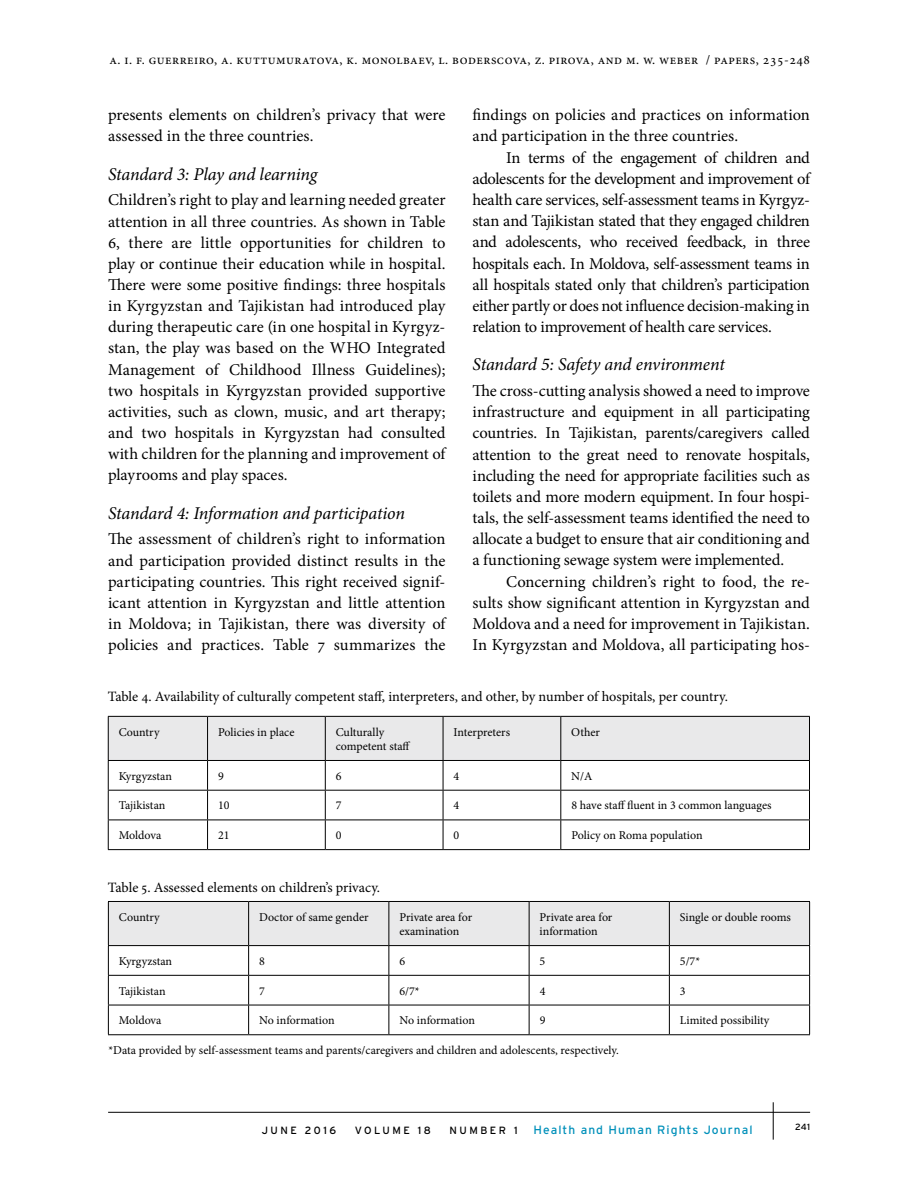
<style>
.page{position:relative;width:918px;height:1188px;background:#fff}
.page>*{position:absolute;margin:0;border:0;box-sizing:border-box;transform-origin:0 0}
.t1{font:italic 18px "Minion Pro";letter-spacing:-.01em;color:#000}
.t2{font:16.5px/21.1px "Minion Pro";letter-spacing:-.015em;color:#000;text-align:justify}
.t3{font:14.25px "Minion Pro";letter-spacing:-.01em;color:#000}
.t4{font:13.5px "Minion Pro";letter-spacing:.035em;color:#000}
.t5{font:12px/14.4px "Minion Pro";letter-spacing:-.005em;color:#000}
.t6{font:12px "Interstate";letter-spacing:.09em;color:#0090ba}
.t7{font:10.5px "Interstate";letter-spacing:.24em;color:#000}
.t8{font:9px "Interstate";color:#000}
.s1{font-size:10.5px;color:#000}
</style>
<div class="page">
<hr style="left:108px;top:1112px;width:702px;height:1px;background:#000">
<hr style="left:773px;top:1102px;width:1px;height:38px;background:#000">
<svg style="left:108px;top:716px;width:702px;height:133px"></svg>
<hr style="left:108px;top:849px;width:100px;height:1px;background:#000">
<hr style="left:208px;top:849px;width:117px;height:1px;background:#000">
<hr style="left:325px;top:849px;width:118px;height:1px;background:#000">
<hr style="left:443px;top:849px;width:118px;height:1px;background:#000">
<hr style="left:561px;top:849px;width:249px;height:1px;background:#000">
<svg style="left:108px;top:901px;width:702px;height:133px"></svg>
<hr style="left:108px;top:1034px;width:141px;height:1px;background:#000">
<hr style="left:249px;top:1034px;width:140px;height:1px;background:#000">
<hr style="left:389px;top:1034px;width:140px;height:1px;background:#000">
<hr style="left:529px;top:1034px;width:140px;height:1px;background:#000">
<hr style="left:669px;top:1034px;width:141px;height:1px;background:#000">
<p class="t4" style="left:109px;top:50px;width:702px">A. I. F. Guerreiro, A. Kuttumuratova, K. Monolbaev, L. Boderscova, Z. Pirova, and M. W. Weber / papers, 235-248</p>
<p class="t2" style="left:108px;top:105px;width:339px">presents elements on children’s privacy that were assessed in the three countries.</p>
<p class="t1" style="left:108px;top:162px;width:211px">Standard 3: Play and learning</p>
<p class="t2" style="left:108px;top:190px;width:340px">Children’s right to play and learning needed greater attention in all three countries. As shown in Table 6, there are little opportunities for children to play or continue their education while in hospital.<br>There were some positive findings: three hospitals in Kyrgyzstan and Tajikistan had introduced play during therapeutic care (in one hospital in Kyrgyz&shy;stan, the play was based on the WHO Integrated Management of Childhood Illness Guidelines); two hospitals in Kyrgyzstan provided supportive activities, such as clown, music, and art therapy; and two hospitals in Kyrgyzstan had consulted with children for the planning and improvement of playrooms and play spaces.</p>
<p class="t1" style="left:108px;top:501px;width:299px">Standard 4: Information and participation</p>
<p class="t2" style="left:108px;top:529px;width:341px">The assessment of children’s right to information and participation provided distinct results in the participating countries. This right received signif&shy;icant attention in Kyrgyzstan and little attention in Moldova; in Tajikistan, there was diversity of policies and practices. Table 7 summarizes the</p>
<p class="t2" style="left:473px;top:104px;width:339px">findings on policies and practices on information and participation in the three countries.</p>
<p class="t2" style="left:473px;top:147px;width:341px;text-indent:34px">In terms of the engagement of children and adolescents for the development and improvement of health care services, self-assessment teams in Kyrgyz&shy;stan and Tajikistan stated that they engaged children and adolescents, who received feedback, in three hospitals each. In Moldova, self-assessment teams in all hospitals stated only that children’s participation either partly or does not influence decision‐making in relation to improvement of health care services.</p>
<p class="t1" style="left:472px;top:352px;width:254px">Standard 5: Safety and environment</p>
<p class="t2" style="left:472px;top:380px;width:339px">The cross-cutting analysis showed a need to improve infrastructure and equipment in all participating countries. In Tajikistan, parents/caregivers called attention to the great need to renovate hospitals, including the need for appropriate facilities such as toilets and more modern equipment. In four hospi&shy;tals, the self-assessment teams identified the need to allocate a budget to ensure that air conditioning and a functioning sewage system were implemented.</p>
<p class="t2" style="left:472px;top:571px;width:339px;text-indent:34px">Concerning children’s right to food, the re&shy;sults show significant attention in Kyrgyzstan and Moldova and a need for improvement in Tajikistan.<br>In Kyrgyzstan and Moldova, all participating hos-</p>
<p class="t3" style="left:108px;top:687px;width:622px">Table 4. Availability of culturally competent staff, interpreters, and other, by number of hospitals, per country.</p>
<p class="t5" style="left:119px;top:725px;width:43px">Country</p>
<p class="t5" style="left:218px;top:725px;width:78px">Policies in place</p>
<p class="t5" style="left:336px;top:725px;width:76px">Culturally competent staff</p>
<p class="t5" style="left:454px;top:725px;width:58px">Interpreters</p>
<p class="t5" style="left:571px;top:725px;width:30px">Other</p>
<p class="t5" style="left:119px;top:769px;width:55px">Kyrgyzstan</p>
<p class="t5" style="left:218px;top:769px;width:7px">9</p>
<p class="t5" style="left:336px;top:769px;width:7px">6</p>
<p class="t5" style="left:454px;top:769px;width:7px">4</p>
<p class="t5" style="left:571px;top:769px;width:23px">N/A</p>
<p class="t5" style="left:119px;top:798px;width:48px">Tajikistan</p>
<p class="t5" style="left:218px;top:798px;width:13px">10</p>
<p class="t5" style="left:336px;top:798px;width:7px">7</p>
<p class="t5" style="left:454px;top:798px;width:7px">4</p>
<p class="t5" style="left:571px;top:798px;width:202px">8 have staff fluent in 3 common languages</p>
<p class="t5" style="left:119px;top:828px;width:44px">Moldova</p>
<p class="t5" style="left:218px;top:828px;width:13px">21</p>
<p class="t5" style="left:336px;top:828px;width:7px">0</p>
<p class="t5" style="left:454px;top:828px;width:7px">0</p>
<p class="t5" style="left:571px;top:828px;width:133px">Policy on Roma population</p>
<p class="t3" style="left:108px;top:878px;width:274px">Table 5. Assessed elements on children’s privacy.</p>
<p class="t5" style="left:119px;top:910px;width:43px">Country</p>
<p class="t5" style="left:259px;top:910px;width:111px">Doctor of same gender</p>
<p class="t5" style="left:399px;top:910px;width:74px">Private area for examination</p>
<p class="t5" style="left:540px;top:910px;width:74px">Private area for information</p>
<p class="t5" style="left:680px;top:910px;width:113px">Single or double rooms</p>
<p class="t5" style="left:119px;top:954px;width:55px">Kyrgyzstan</p>
<p class="t5" style="left:259px;top:954px;width:7px">8</p>
<p class="t5" style="left:399px;top:954px;width:7px">6</p>
<p class="t5" style="left:540px;top:954px;width:7px">5</p>
<p class="t5" style="left:680px;top:954px;width:22px">5/7*</p>
<p class="t5" style="left:119px;top:984px;width:48px">Tajikistan</p>
<p class="t5" style="left:259px;top:984px;width:7px">7</p>
<p class="t5" style="left:399px;top:984px;width:22px">6/7*</p>
<p class="t5" style="left:540px;top:984px;width:7px">4</p>
<p class="t5" style="left:680px;top:984px;width:7px">3</p>
<p class="t5" style="left:119px;top:1013px;width:44px">Moldova</p>
<p class="t5" style="left:259px;top:1013px;width:77px">No information</p>
<p class="t5" style="left:399px;top:1013px;width:77px">No information</p>
<p class="t5" style="left:540px;top:1013px;width:7px">9</p>
<p class="t5" style="left:680px;top:1013px;width:91px">Limited possibility</p>
<p class="t5" style="left:108px;top:1043px;width:512px">*Data provided by self-assessment teams and parents/caregivers and children and adolescents, respectively.</p>
<p class="t7" style="left:262px;top:1124px;width:76px">JUNE 2016</p>
<p class="t7" style="left:355px;top:1124px;width:78px">VOLUME 18</p>
<p class="t6" style="left:449px;top:1123px;width:305px"><span class="s1">NUMBER 1</span> Health and Human Rights Journal</p>
<p class="t8" style="left:795px;top:1122px;width:16px">241</p>
</div>
